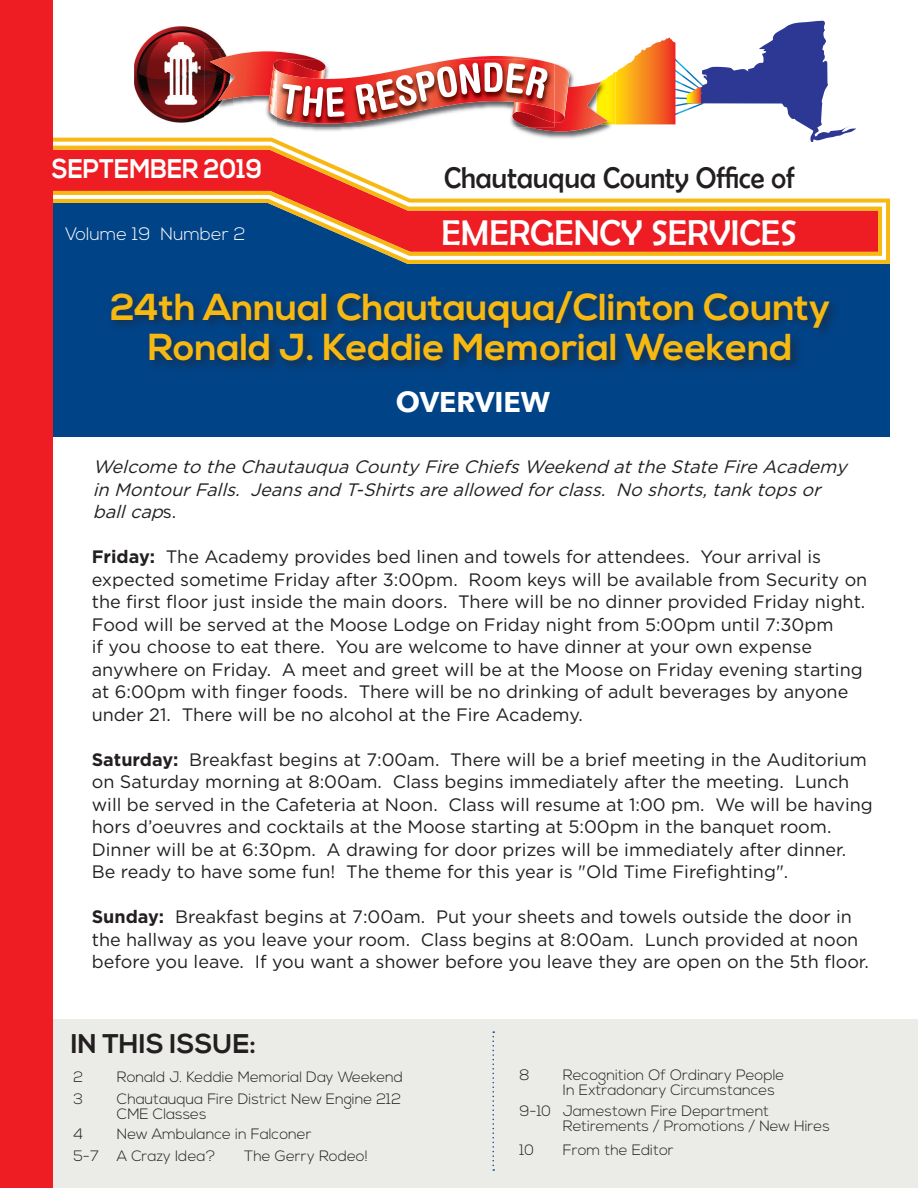
<style>
.page{position:relative;width:918px;height:1188px;background:#fff}
.page>*{position:absolute;margin:0;border:0;box-sizing:border-box;transform-origin:0 0}
.t1{font:700 37.5px "Nexa";color:#f6b811}
.t2{font:36px "Berlin Sans FB";color:#fff}
.t3{font:30px "Berlin Sans FB";color:#231f20;scale:.95 1}
.t4{font:700 28.5px "Avenir Next";color:#fff}
.t5{font:700 27px "Nexa";color:#fff;scale:.9 1}
.t6{font:700 27px "Nexa";color:#231f20}
.t7{font:18px/22.5px "Gotham";color:#231f20}
.t8{font:italic 18px/22.5px "Gotham";color:#231f20}
.t9{font:300 18px "Nexa";color:#fff}
.t10{font:300 15px/15px "Nexa";color:#231f20}
.s1{font-style:normal}
.s2{font-weight:700}
</style>
<div class="page">
<div style="left:47px;top:202px;width:843px;height:235px;background:#014387"></div>
<div style="left:31px;top:1019px;width:887px;height:169px;background:#ebebe7"></div>
<svg style="left:615px;top:21px;width:241px;height:111px"></svg>
<img style="left:134px;top:26px;width:89px;height:97px">
<img style="left:608px;top:72px;width:7px;height:52px">
<img style="left:204px;top:49px;width:20px;height:74px">
<img style="left:210px;top:51px;width:398px;height:80px">
<svg style="left:52px;top:134px;width:838px;height:133px"></svg>
<svg style="left:52px;top:144px;width:832px;height:114px"></svg>
<svg style="left:492px;top:1031px;width:2px;height:140px"></svg>
<div style="left:108px;top:288px;width:734px;height:85px;background:#231f20;opacity:.57"></div>
<div style="left:0;top:0;width:52px;height:1188px;background:#ee1d23"></div>
<p class="t5" style="left:52px;top:153px;width:235px">SEPTEMBER 2019</p>
<p class="t3" style="left:444px;top:161px;width:370px">Chautauqua County Office of</p>
<p class="t9" style="left:65px;top:224px;width:182px">Volume 19 Number 2</p>
<p class="t2" style="left:442px;top:213px;width:357px">EMERGENCY SERVICES</p>
<p class="t1" style="left:110px;top:285px;width:722px">24th Annual Chautauqua/Clinton County</p>
<p class="t1" style="left:148px;top:326px;width:646px">Ronald J. Keddie Memorial Weekend</p>
<p class="t4" style="left:396px;top:377px;width:156px">OVERVIEW</p>
<p class="t8" style="left:93px;top:455px;width:761px">Welcometo theChautauquaCountyFireChiefsWeekend attheStateFireAcademy inMontourFalls. Jeansand T-Shirtsareallowed forclass. No shorts,tanktopsor ballcap<span class="s1">s .</span></p>
<p class="t7" style="left:92px;top:545px;width:777px"><span class="s2">Friday:</span> The Academy provides bed linen and towels for attendees. Your arrival is expected sometime Friday after 3:00pm. Room keys will be available from Security on the first floor just inside the main doors. There will be no dinner provided Friday night.<br>Food will be served at the Moose Lodge on Friday night from 5:00pm until 7:30pm<br>if you choose to eat there. You are welcome to have dinner at your own expense anywhere on Friday. A meet and greet will be at the Moose on Friday evening starting at 6:00pm with finger foods. There will be no drinking of adult beverages by anyone under 21. There will be no alcohol at the Fire Academy.</p>
<p class="t7" style="left:92px;top:748px;width:783px"><span class="s2">Saturday:</span> Breakfast begins at 7:00am. There will be a brief meeting in the Auditorium on Saturday morning at 8:00am. Class begins immediately after the meeting. Lunch will be served in the Cafeteria at Noon. Class will resume at 1:00 pm. We will be having hors d’oeuvres and cocktails at the Moose starting at 5:00pm in the banquet room.<br>Dinner will be at 6:30pm. A drawing for door prizes will be immediately after dinner.<br>Be ready to have some fun! The theme for this year is "Old Time Firefighting".</p>
<p class="t7" style="left:92px;top:905px;width:779px"><span class="s2">Sunday:</span> Breakfast begins at 7:00am. Put your sheets and towels outside the door in the hallway as you leave your room. Class begins at 8:00am. Lunch provided at noon before you leave. If you want a shower before you leave they are open on the 5th floor.</p>
<p class="t6" style="left:71px;top:1028px;width:187px">IN THIS ISSUE:</p>
<p class="t10" style="left:73px;top:1070px;width:11px">2</p>
<p class="t10" style="left:117px;top:1070px;width:288px">Ronald J. Keddie Memorial Day Weekend</p>
<p class="t10" style="left:73px;top:1092px;width:11px">3</p>
<p class="t10" style="left:117px;top:1092px;width:286px">Chautauqua Fire District New Engine 212<br>CME Classes</p>
<p class="t10" style="left:73px;top:1127px;width:11px">4</p>
<p class="t10" style="left:117px;top:1127px;width:196px">New Ambulance in Falconer</p>
<p class="t10" style="left:73px;top:1149px;width:143px">5-7 A Crazy Idea?</p>
<p class="t10" style="left:244px;top:1149px;width:125px">The Gerry Rodeo!</p>
<p class="t10" style="left:519px;top:1068px;width:12px">8</p>
<p class="t10" style="left:563px;top:1068px;width:223px">Recognition Of Ordinary People<br>In Extradonary Circumstances</p>
<p class="t10" style="left:563px;top:1104px;width:268px;text-indent:-44px">9-10 Jamestown Fire Department<br>Retirements / Promotions / New Hires</p>
<p class="t10" style="left:519px;top:1143px;width:16px">10</p>
<p class="t10" style="left:563px;top:1143px;width:112px">From the Editor</p>
</div>
